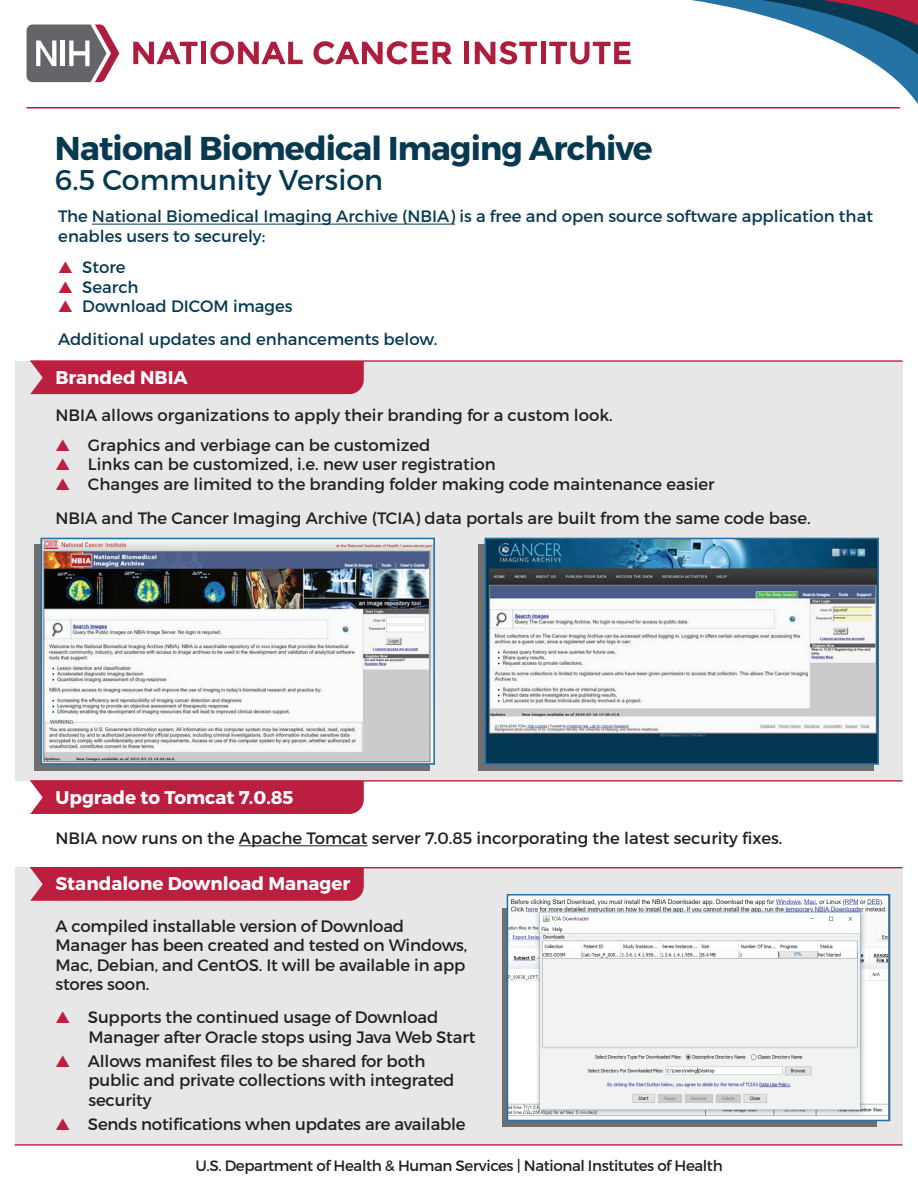
<style>
.page{position:relative;width:918px;height:1188px;background:#fff}
.page>*{position:absolute;margin:0;border:0;box-sizing:border-box;transform-origin:0 0}
.t1{font:700 33px "Montserrat";letter-spacing:-.025em;color:#073a50}
.t2{font:28.5px "Montserrat";color:#073a50}
.t3{font:700 18.45px "Montserrat";color:#fff}
.t4{font:16.5px/19.5px "Montserrat";letter-spacing:-.01em;color:#231f20}
.t5{font:16.5px/19.5px "Montserrat";color:#073a50}
.t6{font:15px "Montserrat";letter-spacing:-.025em;color:#231f20}
.s1{color:#bc1e3f}
</style>
<div class="page">
<div style="left:15px;top:361px;width:888px;height:420px;background:#e6e7e6"></div>
<div style="left:15px;top:868px;width:888px;height:277px;background:#e6e7e6"></div>
<hr style="left:92px;top:224px;width:363px;height:1px;background:#073a50">
<hr style="left:239px;top:845px;width:129px;height:1px;background:#231f20">
<hr style="left:15px;top:1144px;width:888px;height:2px;background:#bc1e3f">
<hr style="left:27px;top:107px;width:873px;height:2px;background:#bc1e3f">
<svg style="left:585px;top:68px;width:333px;height:41px"></svg>
<svg style="left:133px;top:42px;width:65px;height:22px"></svg>
<div style="left:201px;top:42px;width:5px;height:22px;background:#ad1d3e"></div>
<svg style="left:210px;top:41px;width:93px;height:23px"></svg>
<svg style="left:313px;top:41px;width:139px;height:23px"></svg>
<div style="left:464px;top:42px;width:5px;height:22px;background:#ad1d3e"></div>
<svg style="left:475px;top:41px;width:62px;height:23px"></svg>
<div style="left:541px;top:42px;width:5px;height:22px;background:#ad1d3e"></div>
<svg style="left:549px;top:0;width:369px;height:68px"></svg>
<svg style="left:27px;top:24px;width:92px;height:58px"></svg>
<div style="left:30px;top:362px;width:334px;height:32px;background:#bc1e3f"></div>
<hr style="left:30px;top:360px;width:873px;height:2px;background:#bc1e3f">
<div style="left:30px;top:782px;width:334px;height:32px;background:#bc1e3f"></div>
<hr style="left:30px;top:780px;width:873px;height:2px;background:#bc1e3f">
<div style="left:35px;top:544px;width:395px;height:226px;background:#706e6f"></div>
<img style="left:43px;top:541px;width:389px;height:221px">
<div style="left:40px;top:538px;width:395px;height:227px;border:2px solid #2572a5"></div>
<div style="left:479px;top:544px;width:395px;height:226px;background:#706e6f"></div>
<img style="left:487px;top:541px;width:389px;height:221px">
<div style="left:484px;top:538px;width:395px;height:227px;border:2px solid #2572a5"></div>
<div style="left:502px;top:908px;width:374px;height:219px;background:linear-gradient(to bottom,#646f78,#656e77)"></div>
<div style="left:30px;top:868px;width:334px;height:33px;background:#bc1e3f"></div>
<hr style="left:30px;top:867px;width:873px;height:1px;background:#bc1e3f">
<img style="left:510px;top:897px;width:377px;height:221px">
<div style="left:507px;top:894px;width:383px;height:227px;border:2px solid #2572a5"></div>
<h1 class="t1" style="left:55px;top:128px;width:599px">National Biomedical Imaging Archive</h1>
<h2 class="t2" style="left:55px;top:162px;width:330px">6.5 Community Version</h2>
<p class="t5" style="left:58px;top:207px;width:816px">The National Biomedical Imaging Archive (NBIA) is a free and open source software application that enables users to securely:</p>
<p class="t5" style="left:58px;top:258px;width:69px"><span class="s1">▲</span> Store</p>
<p class="t5" style="left:58px;top:277px;width:82px"><span class="s1">▲</span> Search</p>
<p class="t5" style="left:58px;top:297px;width:236px"><span class="s1">▲</span> Download DICOM images</p>
<p class="t5" style="left:58px;top:330px;width:381px">Additional updates and enhancements below.</p>
<h2 class="t3" style="left:55px;top:366px;width:134px">Branded NBIA</h2>
<p class="t4" style="left:55px;top:405px;width:559px">NBIA allows organizations to apply their branding for a custom look.</p>
<p class="t4" style="left:55px;top:435px;width:376px"><span class="s1">▲</span> Graphics and verbiage can be customized</p>
<p class="t4" style="left:55px;top:454px;width:442px"><span class="s1">▲</span> Links can be customized, i.e. new user registration</p>
<p class="t4" style="left:55px;top:474px;width:661px"><span class="s1">▲</span> Changes are limited to the branding folder making code maintenance easier</p>
<p class="t4" style="left:55px;top:508px;width:757px">NBIA and The Cancer Imaging Archive (TCIA) data portals are built from the same code base.</p>
<h2 class="t3" style="left:55px;top:786px;width:240px">Upgrade to Tomcat 7.0.85</h2>
<p class="t4" style="left:55px;top:828px;width:728px">NBIA now runs on the Apache Tomcat server 7.0.85 incorporating the latest security fixes.</p>
<h2 class="t3" style="left:55px;top:872px;width:296px">Standalone Download Manager</h2>
<p class="t4" style="left:55px;top:916px;width:413px">A compiled installable version of Download Manager has been created and tested on Windows, Mac, Debian, and CentOS. It will be available in app stores soon.</p>
<p class="t4" style="left:88px;top:1008px;width:388px;text-indent:-33px"><span class="s1">▲</span> Supports the continued usage of Download<br>Manager after Oracle stops using Java Web Start</p>
<p class="t4" style="left:88px;top:1051px;width:368px;text-indent:-33px"><span class="s1">▲</span> Allows manifest files to be shared for both public and private collections with integrated security</p>
<p class="t4" style="left:55px;top:1114px;width:412px"><span class="s1">▲</span> Sends notifications when updates are available</p>
<p class="t6" style="left:196px;top:1156px;width:529px">U.S. Department of Health &amp; Human Services | National Institutes of Health</p>
</div>
